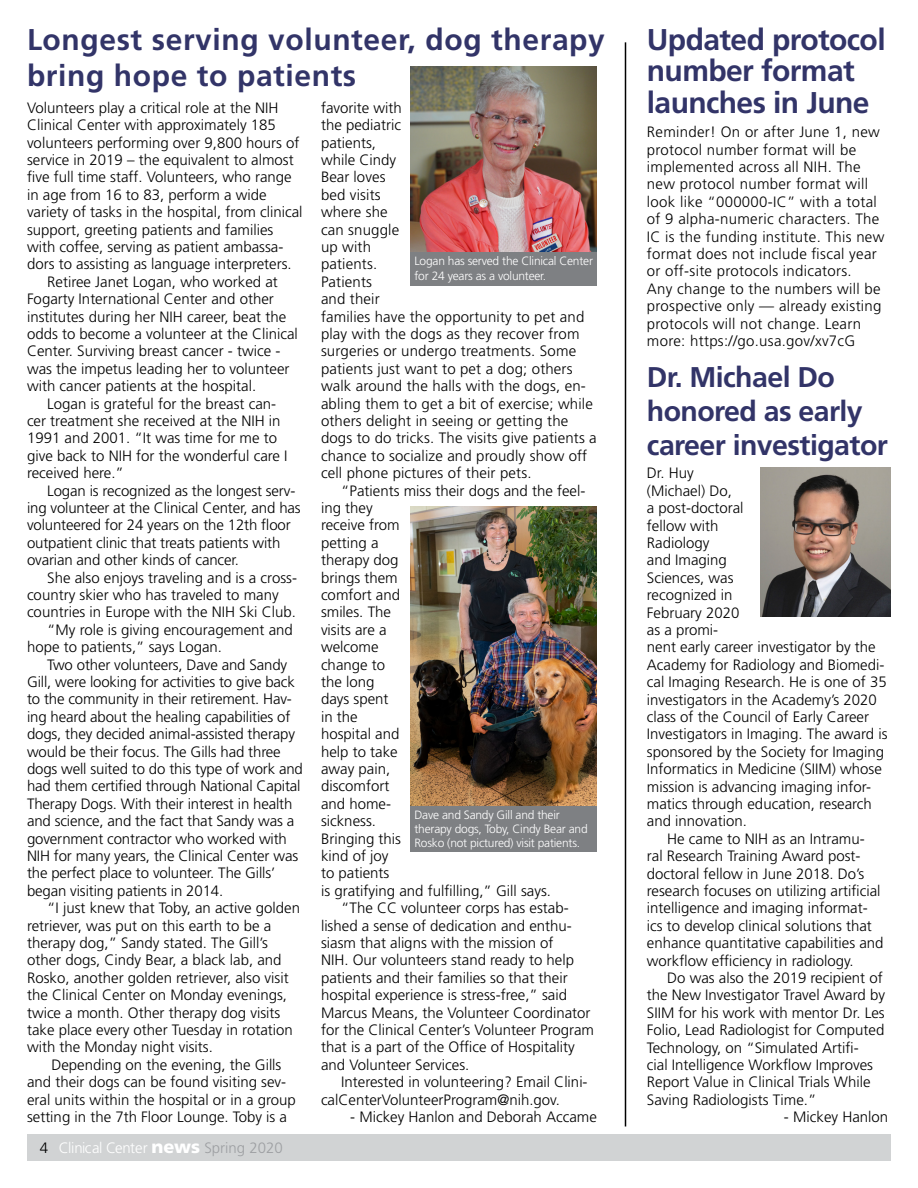
<style>
.page{position:relative;width:918px;height:1188px;background:#fff}
.page>*{position:absolute;margin:0;border:0;box-sizing:border-box;transform-origin:0 0}
.t1{font:700 30px/36px "Frutiger LT Std";letter-spacing:.02em;color:#323468}
.t2{font:700 30px/31.5px "Frutiger LT Std";letter-spacing:-.02em;color:#323468}
.t3{font:700 28.5px/34.2px "Frutiger LT Std";letter-spacing:-.02em;color:#323468}
.t4{font:300 15px/17.4px "Frutiger LT Std";color:#000}
.t5{font:300 15px/17.4px "Frutiger LT Std";letter-spacing:.02em;color:#000}
.t6{font:300 15px "Frutiger LT Std";color:#fff}
.t7{font:300 12px/14.4px "Frutiger LT Std";letter-spacing:-.02em;color:#fff}
.s1{font-weight:900;font-size:18px}
.s2{color:#9d9fa2}
</style>
<div class="page">
<div style="left:27px;top:1134px;width:864px;height:27px;background:#d1d3d4"></div>
<div style="left:411px;top:805px;width:186px;height:47px;background:#7e8083"></div>
<hr style="left:625px;top:42px;width:1px;height:1084px;background:#000">
<img style="left:411px;top:67px;width:186px;height:185px">
<div style="left:411px;top:252px;width:186px;height:34px;background:#7e8083"></div>
<img style="left:411px;top:506px;width:186px;height:299px">
<img style="left:761px;top:467px;width:130px;height:150px">
<p class="t1" style="left:27px;top:21px;width:579px">Longest serving volunteer, dog therapy bring hope to patients</p>
<p class="t4" style="left:27px;top:99px;width:277px">Volunteers play a critical role at the NIH Clinical Center with approximately 185 volunteers performing over 9,800 hours of service in 2019 – the equivalent to almost fve full time staff. Volunteers, who range in age from 16 to 83, perform a wide variety of tasks in the hospital, from clinical support, greeting patients and families with coffee, serving as patient ambassa&shy;dors to assisting as language interpreters.</p>
<p class="t4" style="left:27px;top:273px;width:272px;text-indent:20px">Retiree Janet Logan, who worked at Fogarty International Center and other institutes during her NIH career, beat the odds to become a volunteer at the Clinical Center. Surviving breast cancer - twice - was the impetus leading her to volunteer with cancer patients at the hospital.</p>
<p class="t4" style="left:27px;top:395px;width:262px;text-indent:20px">Logan is grateful for the breast can&shy;cer treatment she received at the NIH in 1991 and 2001. “It was time for me to give back to NIH for the wonderful care I received here.”</p>
<p class="t4" style="left:27px;top:482px;width:275px;text-indent:20px">Logan is recognized as the longest serv&shy;ing volunteer at the Clinical Center, and has volunteered for 24 years on the 12th foor outpatient clinic that treats patients with ovarian and other kinds of cancer.</p>
<p class="t4" style="left:27px;top:569px;width:272px;text-indent:20px">She also enjoys traveling and is a cross&shy;country skier who has traveled to many countries in Europe with the NIH Ski Club.</p>
<p class="t4" style="left:27px;top:621px;width:267px;text-indent:20px">“My role is giving encouragement and hope to patients,” says Logan.</p>
<p class="t4" style="left:27px;top:656px;width:277px;text-indent:20px">Two other volunteers, Dave and Sandy Gill, were looking for activities to give back to the community in their retirement. Hav&shy;ing heard about the healing capabilities of dogs, they decided animal-assisted therapy would be their focus. The Gills had three dogs well suited to do this type of work and had them certifed through National Capital Therapy Dogs. With their interest in health and science, and the fact that Sandy was a government contractor who worked with NIH for many years, the Clinical Center was the perfect place to volunteer. The Gills’ began visiting patients in 2014.</p>
<p class="t4" style="left:27px;top:900px;width:275px;text-indent:20px">“I just knew that Toby, an active golden retriever, was put on this earth to be a therapy dog,” Sandy stated. The Gill’s other dogs, Cindy Bear, a black lab, and Rosko, another golden retriever, also visit the Clinical Center on Monday evenings, twice a month. Other therapy dog visits take place every other Tuesday in rotation with the Monday night visits.</p>
<p class="t4" style="left:27px;top:1056px;width:270px;text-indent:24px">Depending on the evening, the Gills and their dogs can be found visiting sev&shy;eral units within the hospital or in a group setting in the 7th Floor Lounge. Toby is a</p>
<p class="t4" style="left:321px;top:99px;width:277px">favorite with<br>the pediatric<br>patients,<br>while Cindy<br>Bear loves<br>bed visits<br>where she<br>can snuggle<br>up with<br>patients.<br>Patients<br>and their<br>families have the opportunity to pet and play with the dogs as they recover from surgeries or undergo treatments. Some patients just want to pet a dog; others walk around the halls with the dogs, en&shy;abling them to get a bit of exercise; while others delight in seeing or getting the dogs to do tricks. The visits give patients a chance to socialize and proudly show off cell phone pictures of their pets.</p>
<p class="t7" style="left:415px;top:254px;width:180px">Logan has served the Clinical Center for 24 years as a volunteer.</p>
<p class="t4" style="left:321px;top:482px;width:266px;text-indent:20px">“Patients miss their dogs and the feel&shy;ing they<br>receive from<br>petting a<br>therapy dog<br>brings them<br>comfort and<br>smiles. The<br>visits are a<br>welcome<br>change to<br>the long<br>days spent<br>in the<br>hospital and<br>help to take<br>away pain,<br>discomfort<br>and home-<br>sickness.<br>Bringing this<br>kind of joy<br>to patients<br>is gratifying and fulflling,” Gill says.</p>
<p class="t4" style="left:321px;top:900px;width:275px;text-indent:20px">“The CC volunteer corps has estab&shy;lished a sense of dedication and enthu&shy;siasm that aligns with the mission of<br>NIH. Our volunteers stand ready to help patients and their families so that their hospital experience is stress-free,” said Marcus Means, the Volunteer Coordinator for the Clinical Center’s Volunteer Program that is a part of the Offce of Hospitality and Volunteer Services.</p>
<p class="t4" style="left:321px;top:1074px;width:268px;text-indent:20px">Interested in volunteering? Email Clini&shy;calCenterVolunteerProgram@nih.gov.</p>
<p class="t4" style="left:350px;top:1108px;width:248px">- Mickey Hanlon and Deborah Accame</p>
<p class="t7" style="left:415px;top:807px;width:175px">Dave and Sandy Gill and their therapy dogs, Toby, Cindy Bear and<br>Rosko (not pictured) visit patients.</p>
<p class="t4" style="left:40px;top:1139px;width:10px">4</p>
<p class="t6" style="left:59px;top:1139px;width:225px">Clinical Center <span class="s1">news</span> <span class="s2">Spring 2020</span></p>
<p class="t2" style="left:647px;top:23px;width:240px">Updated protocol number format launches in June</p>
<p class="t5" style="left:647px;top:124px;width:239px">Reminder! On or after June 1, new protocol number format will be implemented across all NIH. The new protocol number format will look like “000000-IC” with a total of 9 alpha-numeric characters. The IC is the funding institute. This new format does not include fscal year or off-site protocols indicators.<br>Any change to the numbers will be prospective only — already existing protocols will not change. Learn more: https://go.usa.gov/xv7cG</p>
<p class="t3" style="left:647px;top:360px;width:243px">Dr. Michael Do honored as early career investigator</p>
<p class="t4" style="left:647px;top:465px;width:98px">Dr. Huy (Michael) Do,<br>a post-doctoral fellow with<br>Radiology<br>and Imaging<br>Sciences, was recognized in<br>February 2020</p>
<p class="t4" style="left:647px;top:621px;width:242px">as a promi-<br>nent early career investigator by the<br>Academy for Radiology and Biomedi&shy;cal Imaging Research. He is one of 35 investigators in the Academy’s 2020 class of the Council of Early Career<br>Investigators in Imaging. The award is sponsored by the Society for Imaging<br>Informatics in Medicine (SIIM) whose mission is advancing imaging infor&shy;matics through education, research and innovation.</p>
<p class="t4" style="left:647px;top:830px;width:238px;text-indent:20px">He came to NIH as an Intramu&shy;ral Research Training Award post&shy;doctoral fellow in June 2018. Do’s research focuses on utilizing artifcial intelligence and imaging informat&shy;ics to develop clinical solutions that enhance quantitative capabilities and workfow effciency in radiology.</p>
<p class="t4" style="left:647px;top:969px;width:240px;text-indent:20px">Do was also the 2019 recipient of the New Investigator Travel Award by SIIM for his work with mentor Dr. Les Folio, Lead Radiologist for Computed Technology, on “Simulated Artif-<br>cial Intelligence Workfow Improves Report Value in Clinical Trials While Saving Radiologists Time.”</p>
<p class="t4" style="left:784px;top:1109px;width:106px">- Mickey Hanlon</p>
</div>
